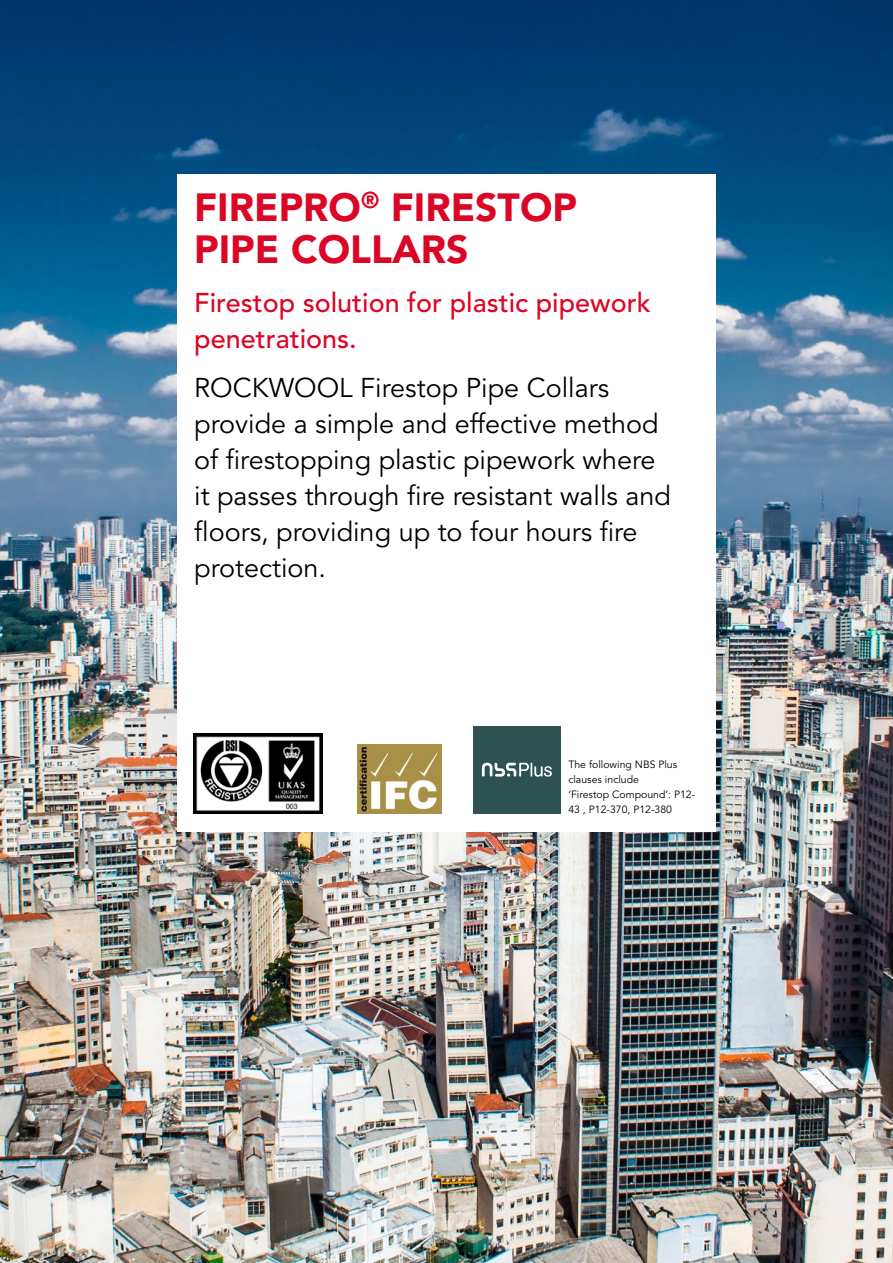
<style>
.page{position:relative;width:893px;height:1263px;background:#fff}
.page>*{position:absolute;margin:0;border:0;box-sizing:border-box;transform-origin:0 0}
.t1{font:900 39px/42px "Avenir LT Std";color:#db0626}
.t2{font:27px/36px "Avenir LT Std";color:#000}
.t3{font:500 27px/36px "Avenir LT Std";color:#db0626}
.t4{font:10.5px/15px "Avenir LT Std";color:#000}
</style>
<div class="page">
<img style="left:0;top:0;width:893px;height:1263px">
<div style="left:177px;top:175px;width:539px;height:657px;background:#fff"></div>
<img style="left:194px;top:734px;width:128px;height:79px">
<div style="left:473px;top:726px;width:88px;height:87px;background:#2e5251"></div>
<svg style="left:482px;top:763px;width:70px;height:14px"></svg>
<img style="left:357px;top:744px;width:84px;height:69px">
<h1 class="t1" style="left:194px;top:187px;width:384px">FIREPRO<sup>®</sup> FIRESTOP<br>PIPE COLLARS</h1>
<p class="t3" style="left:194px;top:285px;width:458px">Firestop solution for plastic pipework penetrations.</p>
<p class="t2" style="left:194px;top:370px;width:478px">ROCKWOOL Firestop Pipe Collars provide a simple and effective method of firestopping plastic pipework where it passes through fire resistant walls and floors, providing up to four hours fire protection.</p>
<p class="t4" style="left:568px;top:757px;width:128px">The following NBS Plus clauses include<br>‘Firestop Compound’: P12-<br>43 , P12-370, P12-380</p>
</div>
